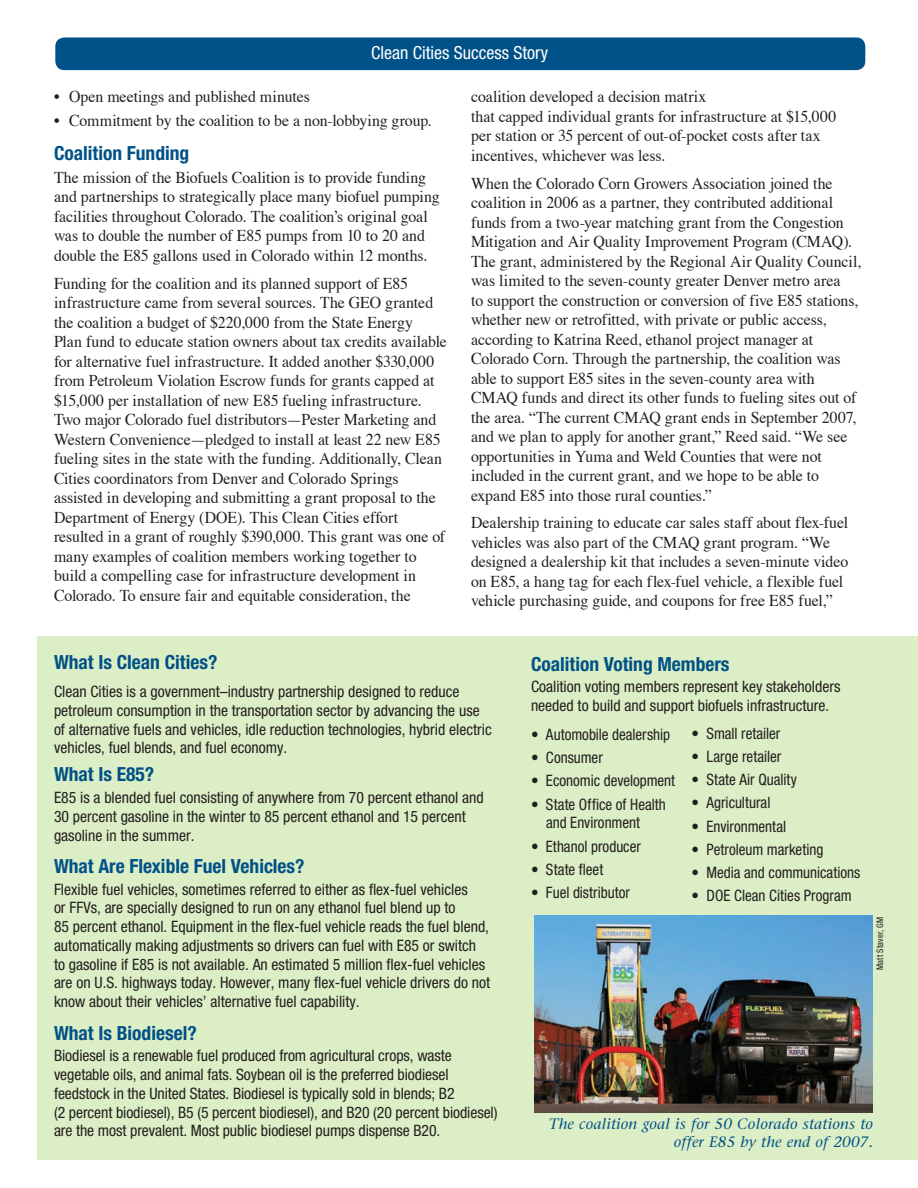
<style>
.page{position:relative;width:918px;height:1188px;background:#fff}
.page>*{position:absolute;margin:0;border:0;box-sizing:border-box;transform-origin:0 0}
.subhd_1{font:700 condensed 19.5px "Helvetica Neue LT Std";color:#005187}
.t1{font:condensed 18px "Helvetica Neue LT Std";color:#fff}
.body_text{font:16.5px/19.5px "Times";letter-spacing:-.005em;color:#231f20;scale:.96 1}
.Bullets{font:16.5px "Times";letter-spacing:-.005em;color:#231f20;scale:.96 1}
.sidebar_text{font:condensed 15.75px/18.8px "Helvetica Neue LT Std";color:#231f20}
.sidebar_bullet{font:condensed 15.75px/18.8px "Helvetica Neue LT Std";color:#231f20;scale:.96 1}
.subhd_1-2{font:condensed 15.75px/18.8px "Helvetica Neue LT Std";color:#231f20}
.Captions{font:italic 15px/18px "Stone Serif";letter-spacing:.015em;color:#005187;text-align:right}
.photo_credit{font:condensed 9px "Helvetica Neue LT Std";letter-spacing:.03em;color:#231f20;scale:.96 1}
</style>
<div class="page">
<div style="left:55px;top:37px;width:810px;height:33px;background:#005187;border-radius:9px"></div>
<div style="left:38px;top:636px;width:880px;height:524px;background:#dceec5"></div>
<img style="left:535px;top:916px;width:337px;height:197px">
<p class="t1" style="left:371px;top:43px;width:178px">Clean Cities Success Story</p>
<p class="Bullets" style="left:54px;top:81px;width:268px">• Open meetings and published minutes</p>
<p class="Bullets" style="left:54px;top:105px;width:395px">• Commitment by the coalition to be a non-lobbying group.</p>
<p class="subhd_1" style="left:54px;top:142px;width:137px">Coalition Funding</p>
<p class="body_text" style="left:54px;top:166px;width:403px">The mission of the Biofuels Coalition is to provide funding and partnerships to strategically place many biofuel pumping facilities throughout Colorado. The coalition’s original goal was to double the number of E85 pumps from 10 to 20 and double the E85 gallons used in Colorado within 12 months.</p>
<p class="body_text" style="left:54px;top:272px;width:411px">Funding for the coalition and its planned support of E85 infrastructure came from several sources. The GEO granted the coalition a budget of $220,000 from the State Energy<br>Plan fund to educate station owners about tax credits available for alternative fuel infrastructure. It added another $330,000 from Petroleum Violation Escrow funds for grants capped at $15,000 per installation of new E85 fueling infrastructure.<br>Two major Colorado fuel distributors—Pester Marketing and Western Convenience—pledged to install at least 22 new E85 fueling sites in the state with the funding. Additionally, Clean Cities coordinators from Denver and Colorado Springs assisted in developing and submitting a grant proposal to the Department of Energy (DOE). This Clean Cities effort resulted in a grant of roughly $390,000. This grant was one of many examples of coalition members working together to build a compelling case for infrastructure development in Colorado. To ensure fair and equitable consideration, the</p>
<p class="body_text" style="left:471px;top:86px;width:382px">coalition developed a decision matrix<br>that capped individual grants for infrastructure at $15,000 per station or 35 percent of out-of-pocket costs after tax incentives, whichever was less.</p>
<p class="body_text" style="left:471px;top:172px;width:408px">When the Colorado Corn Growers Association joined the coalition in 2006 as a partner, they contributed additional funds from a two-year matching grant from the Congestion Mitigation and Air Quality Improvement Program (CMAQ).<br>The grant, administered by the Regional Air Quality Council, was limited to the seven-county greater Denver metro area<br>to support the construction or conversion of five E85 stations, whether new or retrofitted, with private or public access, according to Katrina Reed, ethanol project manager at Colorado Corn. Through the partnership, the coalition was able to support E85 sites in the seven-county area with CMAQ funds and direct its other funds to fueling sites out of the area. “The current CMAQ grant ends in September 2007, and we plan to apply for another grant,” Reed said. “We see opportunities in Yuma and Weld Counties that were not included in the current grant, and we hope to be able to expand E85 into those rural counties.”</p>
<p class="body_text" style="left:471px;top:512px;width:395px">Dealership training to educate car sales staff about flex-fuel vehicles was also part of the CMAQ grant program. “We designed a dealership kit that includes a seven-minute video on E85, a hang tag for each flex-fuel vehicle, a flexible fuel vehicle purchasing guide, and coupons for free E85 fuel,”</p>
<p class="subhd_1" style="left:54px;top:651px;width:165px">What Is Clean Cities?</p>
<p class="subhd_1-2" style="left:54px;top:682px;width:439px">Clean Cities is a government–industry partnership designed to reduce petroleum consumption in the transportation sector by advancing the use of alternative fuels and vehicles, idle reduction technologies, hybrid electric vehicles, fuel blends, and fuel economy.</p>
<p class="subhd_1" style="left:54px;top:763px;width:102px">What Is E85?</p>
<p class="sidebar_text" style="left:54px;top:788px;width:431px">E85 is a blended fuel consisting of anywhere from 70 percent ethanol and<br>30 percent gasoline in the winter to 85 percent ethanol and 15 percent gasoline in the summer.</p>
<p class="subhd_1" style="left:54px;top:854px;width:252px">What Are Flexible Fuel Vehicles?</p>
<p class="sidebar_text" style="left:54px;top:880px;width:438px">Flexible fuel vehicles, sometimes referred to either as flex-fuel vehicles<br>or FFVs, are specially designed to run on any ethanol fuel blend up to<br>85 percent ethanol. Equipment in the flex-fuel vehicle reads the fuel blend, automatically making adjustments so drivers can fuel with E85 or switch to gasoline if E85 is not available. An estimated 5 million flex-fuel vehicles are on U.S. highways today. However, many flex-fuel vehicle drivers do not know about their vehicles’ alternative fuel capability.</p>
<p class="subhd_1" style="left:54px;top:1021px;width:144px">What Is Biodiesel?</p>
<p class="sidebar_text" style="left:54px;top:1046px;width:445px">Biodiesel is a renewable fuel produced from agricultural crops, waste vegetable oils, and animal fats. Soybean oil is the preferred biodiesel feedstock in the United States. Biodiesel is typically sold in blends; B2<br>(2 percent biodiesel), B5 (5 percent biodiesel), and B20 (20 percent biodiesel) are the most prevalent. Most public biodiesel pumps dispense B20.</p>
<p class="subhd_1" style="left:531px;top:652px;width:200px">Coalition Voting Members</p>
<p class="sidebar_text" style="left:531px;top:677px;width:311px">Coalition voting members represent key stakeholders needed to build and support biofuels infrastructure.</p>
<p class="sidebar_bullet" style="left:531px;top:725px;width:146px">• Automobile dealership</p>
<p class="sidebar_bullet" style="left:531px;top:748px;width:76px">• Consumer</p>
<p class="sidebar_bullet" style="left:531px;top:771px;width:152px">• Economic development</p>
<p class="sidebar_bullet" style="left:546px;top:795px;width:126px;text-indent:-15px">• State Office of Health and Environment</p>
<p class="sidebar_bullet" style="left:531px;top:837px;width:116px">• Ethanol producer</p>
<p class="sidebar_bullet" style="left:531px;top:860px;width:77px">• State fleet</p>
<p class="sidebar_bullet" style="left:531px;top:883px;width:105px">• Fuel distributor</p>
<p class="sidebar_bullet" style="left:692px;top:724px;width:94px">• Small retailer</p>
<p class="sidebar_bullet" style="left:692px;top:747px;width:95px">• Large retailer</p>
<p class="sidebar_bullet" style="left:692px;top:770px;width:112px">• State Air Quality</p>
<p class="sidebar_bullet" style="left:692px;top:793px;width:84px">• Agricultural</p>
<p class="sidebar_bullet" style="left:692px;top:817px;width:100px">• Environmental</p>
<p class="sidebar_bullet" style="left:692px;top:840px;width:139px">• Petroleum marketing</p>
<p class="sidebar_bullet" style="left:692px;top:863px;width:177px">• Media and communications</p>
<p class="sidebar_bullet" style="left:692px;top:886px;width:168px">• DOE Clean Cities Program</p>
<p class="photo_credit" style="left:875px;top:970px;width:57px;rotate:-90deg">Matt Staver, GM</p>
<p class="Captions" style="left:549px;top:1115px;width:326px">The coalition goal is for 50 Colorado stations to offer E85 by the end of 2007.</p>
</div>
